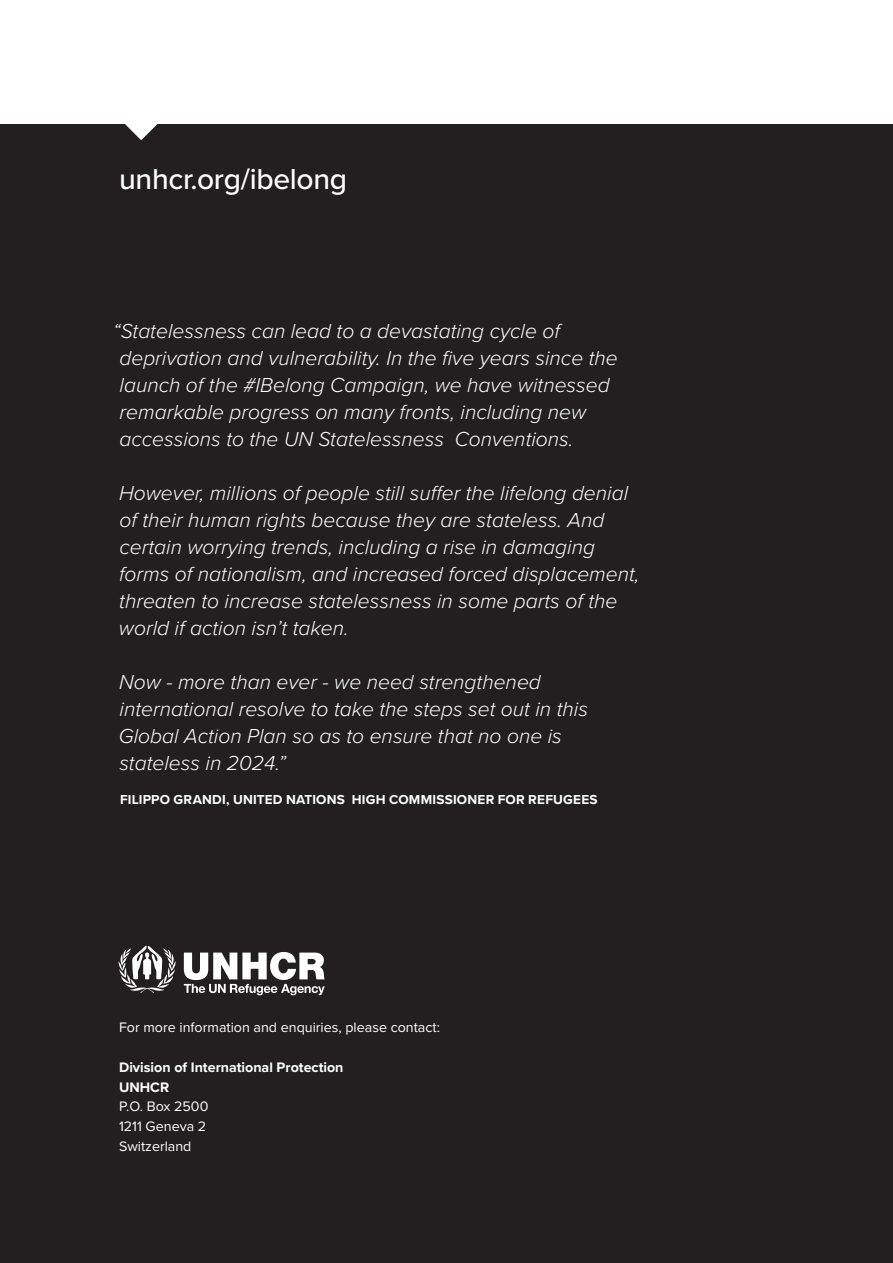
<style>
.page{position:relative;width:893px;height:1263px;background:#fff}
.page>*{position:absolute;margin:0;border:0;box-sizing:border-box;transform-origin:0 0}
.t1{font:500 30px "Proxima Nova";letter-spacing:-.01em;color:#fff}
.t2{font:italic 300 21px/27px "Proxima Nova";color:#fff}
.t3{font:14.25px/20px "Proxima Nova";color:#fff}
.t4{font:700 14.25px/20px "Proxima Nova";color:#fff}
.t5{font:700 13.5px "Proxima Nova";letter-spacing:.015em;color:#fff}
</style>
<div class="page">
<div style="left:0;top:95px;width:893px;height:1168px;background:#231f20"></div>
<svg style="left:124px;top:123px;width:34px;height:17px"></svg>
<div style="left:0;top:0;width:893px;height:123px;background:#fff"></div>
<svg style="left:118px;top:946px;width:58px;height:47px"></svg>
<svg style="left:184px;top:952px;width:141px;height:43px"></svg>
<h1 class="t1" style="left:119px;top:162px;width:230px">unhcr.org/ibelong</h1>
<p class="t2" style="left:113px;top:318px;width:506px">“Statelessness can lead to a devastating cycle of deprivation and vulnerability. In the five years since the launch of the #IBelong Campaign, we have witnessed remarkable progress on many fronts, including new accessions to the UN Statelessness Conventions.</p>
<p class="t2" style="left:119px;top:480px;width:522px">However, millions of people still suffer the lifelong denial of their human rights because they are stateless. And certain worrying trends, including a rise in damaging forms of nationalism, and increased forced displacement, threaten to increase statelessness in some parts of the world if action isn’t taken.</p>
<p class="t2" style="left:119px;top:669px;width:471px">Now - more than ever - we need strengthened international resolve to take the steps set out in this Global Action Plan so as to ensure that no one is stateless in 2024.”</p>
<p class="t5" style="left:120px;top:792px;width:479px">FILIPPO GRANDI, UNITED NATIONS HIGH COMMISSIONER FOR REFUGEES</p>
<p class="t3" style="left:119px;top:1017px;width:322px">For more information and enquiries, please contact:</p>
<p class="t4" style="left:119px;top:1057px;width:226px">Division of International Protection<br>UNHCR</p>
<p class="t3" style="left:119px;top:1097px;width:91px">P.O. Box 2500<br>1211 Geneva 2<br>Switzerland</p>
</div>
